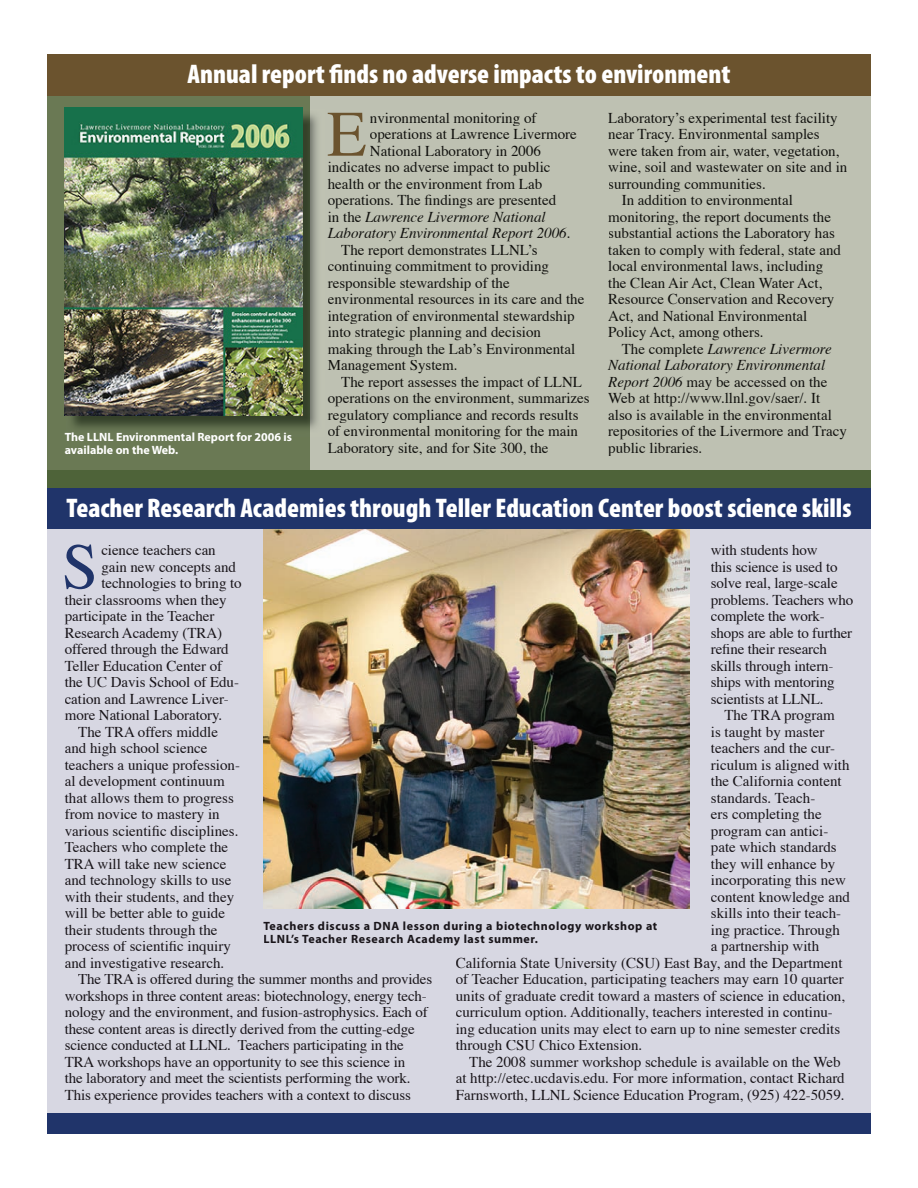
<style>
.page{position:relative;width:918px;height:1188px;background:#fff}
.page>*{position:absolute;margin:0;border:0;box-sizing:border-box;transform-origin:0 0}
.t1{font:64.95px "Times";color:#6b532e}
.t2{font:64.95px "Times";color:#20346a}
.t3{font:900 condensed 27px "Myriad Pro";color:#fff}
.t4{font:15px/16.5px "Times";color:#19151a}
.t5{font:15px/16.5px "Times";color:#12120f}
.t6{font:italic 15px "Times";color:#12120f}
.t7{font:700 12px/13.5px "Myriad Pro";letter-spacing:.05em;color:#19151a}
.t8{font:700 12px/13.5px "Myriad Pro";color:#fff}
.s1{font-style:normal}
.s2{font-style:italic}
</style>
<div class="page">
<div style="left:47px;top:91px;width:824px;height:382px;background:#bec1b2"></div>
<div style="left:47px;top:499px;width:824px;height:635px;background:#d7d7e2"></div>
<div style="left:47px;top:1113px;width:824px;height:21px;background:#20346a"></div>
<div style="left:47px;top:90px;width:263px;height:383px;background:#6a7954"></div>
<img style="left:67px;top:114px;width:251px;height:315px">
<img style="left:65px;top:107px;width:238px;height:308px">
<div style="left:47px;top:54px;width:824px;height:42px;background:#6b532e"></div>
<div style="left:47px;top:470px;width:824px;height:37px;background:#4e6339"></div>
<img style="left:263px;top:529px;width:427px;height:380px">
<div style="left:47px;top:489px;width:824px;height:40px;background:#20346a"></div>
<h2 class="t3" style="left:187px;top:57px;width:545px">Annual report finds no adverse impacts to environment</h2>
<p class="t8" style="left:65px;top:430px;width:229px">The LLNL Environmental Report for 2006 is available on the Web.</p>
<h1 class="t1" style="left:327px;top:73px;width:41px">E</h1>
<p class="t5" style="left:370px;top:108px;width:168px">nvironmental monitoring of</p>
<p class="t5" style="left:370px;top:125px;width:209px">operations at Lawrence Livermore</p>
<p class="t5" style="left:370px;top:141px;width:173px">National Laboratory in 2006</p>
<p class="t5" style="left:328px;top:158px;width:224px">indicates no adverse impact to public</p>
<p class="t5" style="left:328px;top:174px;width:216px">health or the environment from Lab</p>
<p class="t5" style="left:328px;top:191px;width:230px">operations. The findings are presented</p>
<p class="t6" style="left:328px;top:203px;width:220px"><span class="s1">in the</span> Lawrence Livermore National</p>
<p class="t6" style="left:328px;top:220px;width:244px">Laboratory Environmental Report 2006.</p>
<p class="t5" style="left:328px;top:240px;width:258px;text-indent:14px">The report demonstrates LLNL’s continuing commitment to providing responsible stewardship of the environmental resources in its care and the integration of environmental stewardship into strategic planning and decision making through the Lab’s Environmental Management System.</p>
<p class="t5" style="left:328px;top:372px;width:264px;text-indent:14px">The report assesses the impact of LLNL operations on the environment, summarizes regulatory compliance and records results of environmental monitoring for the main Laboratory site, and for Site 300, the</p>
<p class="t5" style="left:608px;top:108px;width:231px">Laboratory’s experimental test facility</p>
<p class="t5" style="left:608px;top:125px;width:213px">near Tracy. Environmental samples</p>
<p class="t5" style="left:608px;top:141px;width:233px">were taken from air, water, vegetation,</p>
<p class="t5" style="left:608px;top:158px;width:241px">wine, soil and wastewater on site and in</p>
<p class="t5" style="left:608px;top:174px;width:159px">surrounding communities.</p>
<p class="t5" style="left:622px;top:191px;width:173px">In addition to environmental</p>
<p class="t5" style="left:608px;top:207px;width:224px">monitoring, the report documents the</p>
<p class="t5" style="left:608px;top:224px;width:228px">substantial actions the Laboratory has</p>
<p class="t5" style="left:608px;top:240px;width:234px">taken to comply with federal, state and</p>
<p class="t5" style="left:608px;top:257px;width:216px">local environmental laws, including</p>
<p class="t5" style="left:608px;top:273px;width:216px">the Clean Air Act, Clean Water Act,</p>
<p class="t5" style="left:608px;top:290px;width:228px">Resource Conservation and Recovery</p>
<p class="t5" style="left:608px;top:306px;width:201px">Act, and National Environmental</p>
<p class="t5" style="left:608px;top:323px;width:157px">Policy Act, among others.</p>
<p class="t6" style="left:622px;top:335px;width:212px"><span class="s1">The complete</span> Lawrence Livermore</p>
<p class="t6" style="left:608px;top:352px;width:218px">National Laboratory Environmental</p>
<p class="t5" style="left:608px;top:372px;width:221px"><span class="s2">Report 2006</span> may be accessed on the</p>
<p class="t5" style="left:608px;top:389px;width:213px">Web at http://www.llnl.gov/saer/. It</p>
<p class="t5" style="left:608px;top:405px;width:225px">also is available in the environmental</p>
<p class="t5" style="left:608px;top:422px;width:240px">repositories of the Livermore and Tracy</p>
<p class="t5" style="left:608px;top:438px;width:96px">public libraries.</p>
<h2 class="t3" style="left:66px;top:490px;width:787px">Teacher Research Academies through Teller Education Center boost science skills</h2>
<h1 class="t2" style="left:62px;top:506px;width:38px">S</h1>
<p class="t4" style="left:101px;top:541px;width:116px">cience teachers can</p>
<p class="t4" style="left:711px;top:541px;width:144px">with students how<br>this science is used to solve real, large-scale problems. Teachers who complete the work&shy;shops are able to further refine their research skills through intern&shy;ships with mentoring scientists at LLNL.</p>
<p class="t4" style="left:724px;top:706px;width:112px">The TRA program</p>
<p class="t4" style="left:711px;top:722px;width:115px">is taught by master</p>
<p class="t4" style="left:711px;top:739px;width:126px">teachers and the cur-</p>
<p class="t4" style="left:711px;top:755px;width:140px">riculum is aligned with</p>
<p class="t4" style="left:711px;top:772px;width:132px">the California content</p>
<p class="t4" style="left:711px;top:788px;width:106px">standards. Teach-</p>
<p class="t4" style="left:711px;top:805px;width:112px">ers completing the</p>
<p class="t4" style="left:711px;top:821px;width:119px">program can antici-</p>
<p class="t4" style="left:711px;top:838px;width:127px">pate which standards</p>
<p class="t4" style="left:711px;top:854px;width:126px">they will enhance by</p>
<p class="t4" style="left:711px;top:871px;width:136px">incorporating this new</p>
<p class="t4" style="left:711px;top:887px;width:141px">content knowledge and</p>
<p class="t4" style="left:711px;top:904px;width:132px">skills into their teach-</p>
<p class="t4" style="left:711px;top:920px;width:131px">ing practice. Through</p>
<p class="t4" style="left:711px;top:937px;width:110px">a partnership with</p>
<p class="t4" style="left:456px;top:953px;width:388px">California State University (CSU) East Bay, and the Department</p>
<p class="t4" style="left:456px;top:970px;width:390px">of Teacher Education, participating teachers may earn 10 quarter</p>
<p class="t4" style="left:456px;top:986px;width:391px">units of graduate credit toward a masters of science in education,</p>
<p class="t4" style="left:456px;top:1003px;width:379px">curriculum option. Additionally, teachers interested in continu-</p>
<p class="t4" style="left:456px;top:1019px;width:386px">ing education units may elect to earn up to nine semester credits</p>
<p class="t4" style="left:456px;top:1036px;width:188px">through CSU Chico Extension.</p>
<p class="t4" style="left:469px;top:1052px;width:373px">The 2008 summer workshop schedule is available on the Web</p>
<p class="t4" style="left:456px;top:1069px;width:391px">at http://etec.ucdavis.edu. For more information, contact Richard</p>
<p class="t4" style="left:456px;top:1085px;width:390px">Farnsworth, LLNL Science Education Program, (925) 422-5059.</p>
<p class="t4" style="left:101px;top:557px;width:136px">gain new concepts and</p>
<p class="t4" style="left:101px;top:574px;width:142px">technologies to bring to</p>
<p class="t4" style="left:65px;top:590px;width:163px">their classrooms when they</p>
<p class="t4" style="left:65px;top:607px;width:151px">participate in the Teacher</p>
<p class="t4" style="left:65px;top:623px;width:159px">Research Academy (TRA)</p>
<p class="t4" style="left:65px;top:640px;width:166px">offered through the Edward</p>
<p class="t4" style="left:65px;top:656px;width:159px">Teller Education Center of</p>
<p class="t4" style="left:65px;top:673px;width:176px">the UC Davis School of Edu-</p>
<p class="t4" style="left:65px;top:689px;width:165px">cation and Lawrence Liver-</p>
<p class="t4" style="left:65px;top:706px;width:159px">more National Laboratory.</p>
<p class="t4" style="left:78px;top:722px;width:141px">The TRA offers middle</p>
<p class="t4" style="left:65px;top:739px;width:144px">and high school science</p>
<p class="t4" style="left:65px;top:755px;width:177px">teachers a unique profession-</p>
<p class="t4" style="left:65px;top:772px;width:161px">al development continuum</p>
<p class="t4" style="left:65px;top:788px;width:171px">that allows them to progress</p>
<p class="t4" style="left:65px;top:805px;width:156px">from novice to mastery in</p>
<p class="t4" style="left:65px;top:821px;width:175px">various scientific disciplines.</p>
<p class="t4" style="left:65px;top:838px;width:165px">Teachers who complete the</p>
<p class="t4" style="left:65px;top:854px;width:163px">TRA will take new science</p>
<p class="t4" style="left:65px;top:871px;width:168px">and technology skills to use</p>
<p class="t4" style="left:65px;top:887px;width:171px">with their students, and they</p>
<p class="t4" style="left:65px;top:904px;width:162px">will be better able to guide</p>
<p class="t4" style="left:65px;top:920px;width:154px">their students through the</p>
<p class="t4" style="left:65px;top:937px;width:168px">process of scientific inquiry</p>
<p class="t4" style="left:65px;top:953px;width:161px">and investigative research.</p>
<p class="t4" style="left:78px;top:970px;width:356px">The TRA is offered during the summer months and provides</p>
<p class="t4" style="left:65px;top:986px;width:364px">workshops in three content areas: biotechnology, energy tech-</p>
<p class="t4" style="left:65px;top:1003px;width:365px">nology and the environment, and fusion-astrophysics. Each of</p>
<p class="t4" style="left:65px;top:1019px;width:352px">these content areas is directly derived from the cutting-edge</p>
<p class="t4" style="left:65px;top:1036px;width:340px">science conducted at LLNL. Teachers participating in the</p>
<p class="t4" style="left:65px;top:1052px;width:342px">TRA workshops have an opportunity to see this science in</p>
<p class="t4" style="left:65px;top:1069px;width:347px">the laboratory and meet the scientists performing the work.</p>
<p class="t4" style="left:65px;top:1085px;width:348px">This experience provides teachers with a context to discuss</p>
<p class="t7" style="left:263px;top:919px;width:396px">Teachers discuss a DNA lesson during a biotechnology workshop at<br>LLNL’s Teacher Research Academy last summer.</p>
</div>
